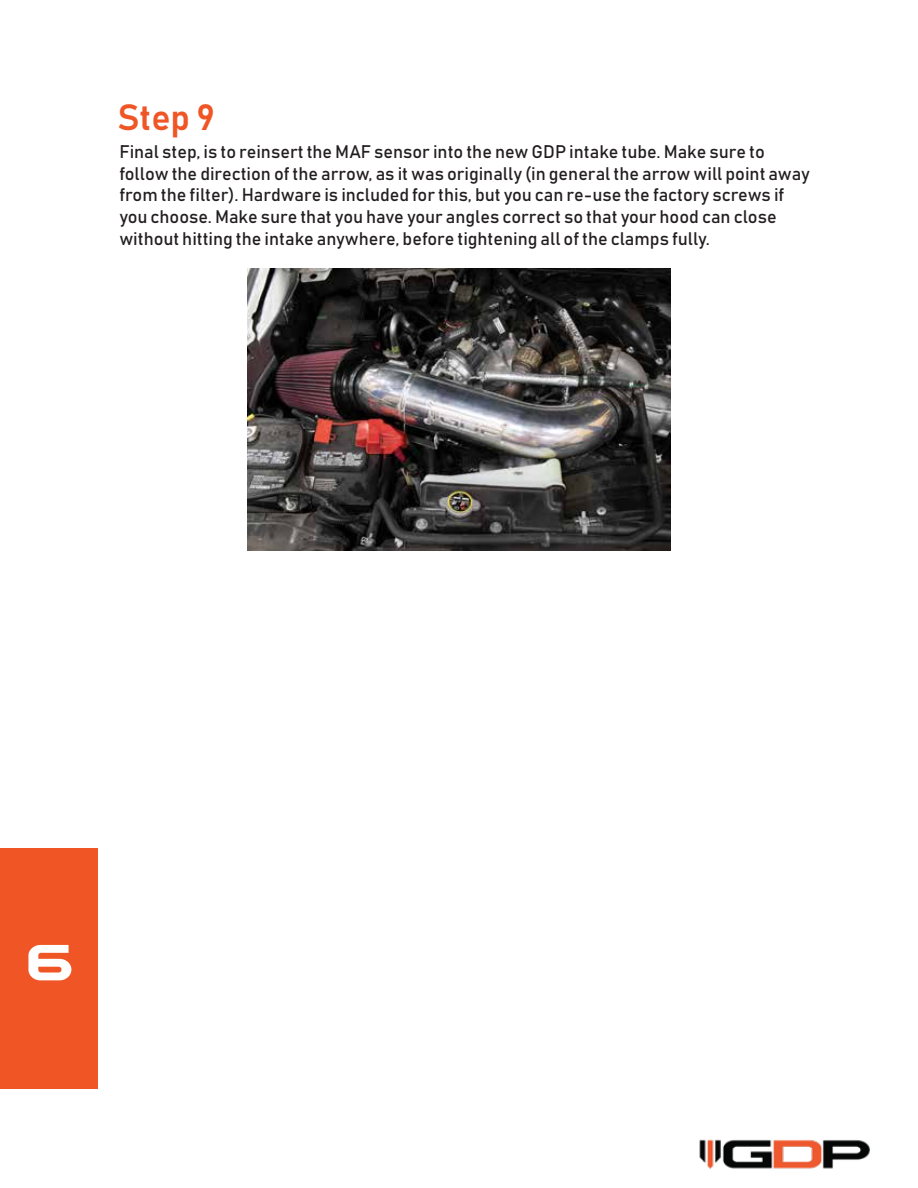
<style>
.page{position:relative;width:918px;height:1188px;background:#fff}
.page>*{position:absolute;margin:0;border:0;box-sizing:border-box;transform-origin:0 0}
.t1{font:700 53.1px "Plateia";color:#fff}
.t2{font:36px "Bahnschrift";color:#f05625}
.t3{font:18px/21.6px "Bahnschrift";color:#231f20}
</style>
<div class="page">
<div style="left:0;top:848px;width:97px;height:241px;background:#f05625"></div>
<img style="left:699px;top:1139px;width:171px;height:30px">
<img style="left:247px;top:269px;width:424px;height:282px">
<h2 class="t2" style="left:117px;top:94px;width:99px">Step 9</h2>
<p class="t3" style="left:119px;top:141px;width:692px">Final step, is to reinsert the MAF sensor into the new GDP intake tube. Make sure to follow the direction of the arrow, as it was originally (in general the arrow will point away from the filter). Hardware is included for this, but you can re-use the factory screws if you choose. Make sure that you have your angles correct so that your hood can close without hitting the intake anywhere, before tightening all of the clamps fully.</p>
<h1 class="t1" style="left:26px;top:931px;width:49px">6</h1>
</div>
